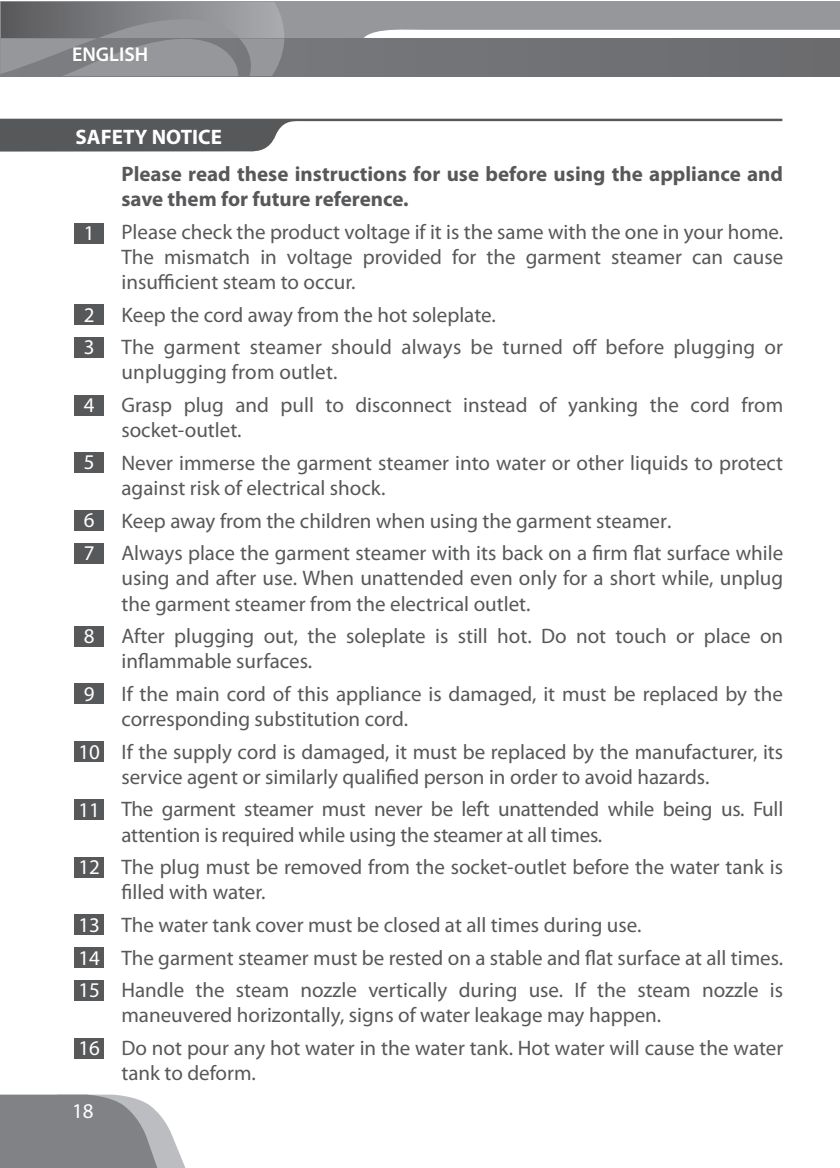
<style>
.page{position:relative;width:840px;height:1168px;background:#fff}
.page>*{position:absolute;margin:0;border:0;box-sizing:border-box;transform-origin:0 0}
.t1{font:21px/25.2px "Myriad Pro";color:#57585a}
.t2{font:700 21px/25.2px "Myriad Pro";color:#57585a}
.t3{font:21px "Myriad Pro";color:#fff}
.t4{font:700 21px "Myriad Pro";color:#fff}
.t5{font:600 20px "Myriad Pro";color:#fff}
</style>
<div class="page">
<svg style="left:0;top:1px;width:839px;height:37px;fill:#95979a"></svg>
<div style="left:1px;top:38px;width:838px;height:39px;background:#707174"></div>
<svg style="left:0;top:2px;width:285px;height:75px"></svg>
<svg style="left:0;top:1094px;width:185px;height:74px;background:#96979a"></svg>
<div style="left:74px;top:223px;width:30px;height:21px;background:#57585a"></div>
<div style="left:74px;top:305px;width:30px;height:20px;background:#57585a"></div>
<div style="left:74px;top:337px;width:30px;height:21px;background:#57585a"></div>
<div style="left:74px;top:395px;width:30px;height:20px;background:#57585a"></div>
<div style="left:74px;top:452px;width:30px;height:21px;background:#57585a"></div>
<div style="left:74px;top:510px;width:30px;height:21px;background:#57585a"></div>
<div style="left:74px;top:543px;width:30px;height:21px;background:#57585a"></div>
<div style="left:74px;top:626px;width:30px;height:20px;background:#57585a"></div>
<div style="left:74px;top:683px;width:30px;height:21px;background:#57585a"></div>
<div style="left:74px;top:741px;width:30px;height:21px;background:#57585a"></div>
<div style="left:74px;top:799px;width:30px;height:21px;background:#57585a"></div>
<div style="left:74px;top:857px;width:30px;height:21px;background:#57585a"></div>
<div style="left:74px;top:915px;width:30px;height:20px;background:#57585a"></div>
<div style="left:74px;top:947px;width:30px;height:21px;background:#57585a"></div>
<div style="left:74px;top:980px;width:30px;height:21px;background:#57585a"></div>
<div style="left:74px;top:1038px;width:30px;height:21px;background:#57585a"></div>
<svg style="left:0;top:119px;width:782px;height:33px"></svg>
<p class="t5" style="left:72px;top:41px;width:78px">ENGLISH</p>
<p class="t4" style="left:75px;top:123px;width:148px">SAFETY NOTICE</p>
<p class="t3" style="left:84px;top:220px;width:12px">1</p>
<p class="t3" style="left:84px;top:302px;width:12px">2</p>
<p class="t3" style="left:84px;top:334px;width:12px">3</p>
<p class="t3" style="left:84px;top:392px;width:12px">4</p>
<p class="t3" style="left:84px;top:449px;width:12px">5</p>
<p class="t3" style="left:84px;top:507px;width:12px">6</p>
<p class="t3" style="left:84px;top:540px;width:12px">7</p>
<p class="t3" style="left:84px;top:623px;width:12px">8</p>
<p class="t3" style="left:84px;top:680px;width:12px">9</p>
<p class="t3" style="left:78px;top:738px;width:23px">10</p>
<p class="t3" style="left:78px;top:796px;width:23px">11</p>
<p class="t3" style="left:78px;top:854px;width:23px">12</p>
<p class="t3" style="left:78px;top:912px;width:23px">13</p>
<p class="t3" style="left:78px;top:944px;width:23px">14</p>
<p class="t3" style="left:78px;top:977px;width:23px">15</p>
<p class="t3" style="left:78px;top:1035px;width:23px">16</p>
<p class="t3" style="left:72px;top:1098px;width:23px">18</p>
<p class="t2" style="left:121px;top:161px;width:662px">Please read these instructions for use before using the appliance and save them for future reference.</p>
<p class="t1" style="left:121px;top:219px;width:663px;text-align:justify">Please check the product voltage if it is the same with the one in your home.<br>The mismatch in voltage provided for the garment steamer can cause insufficient steam to occur.</p>
<p class="t1" style="left:121px;top:302px;width:375px">Keep the cord away from the hot soleplate.</p>
<p class="t1" style="left:121px;top:334px;width:662px">The garment steamer should always be turned off before plugging or unplugging from outlet.</p>
<p class="t1" style="left:121px;top:392px;width:663px">Grasp plug and pull to disconnect instead of yanking the cord from socket-outlet.</p>
<p class="t1" style="left:121px;top:450px;width:663px">Never immerse the garment steamer into water or other liquids to protect against risk of electrical shock.</p>
<p class="t1" style="left:121px;top:508px;width:551px">Keep away from the children when using the garment steamer.</p>
<p class="t1" style="left:121px;top:540px;width:663px;text-align:justify">Always place the garment steamer with its back on a firm flat surface while using and after use. When unattended even only for a short while, unplug the garment steamer from the electrical outlet.</p>
<p class="t1" style="left:121px;top:623px;width:663px">After plugging out, the soleplate is still hot. Do not touch or place on inflammable surfaces.</p>
<p class="t1" style="left:121px;top:681px;width:662px">If the main cord of this appliance is damaged, it must be replaced by the corresponding substitution cord.</p>
<p class="t1" style="left:121px;top:739px;width:663px">If the supply cord is damaged, it must be replaced by the manufacturer, its service agent or similarly qualified person in order to avoid hazards.</p>
<p class="t1" style="left:121px;top:796px;width:663px">The garment steamer must never be left unattended while being us. Full attention is required while using the steamer at all times.</p>
<p class="t1" style="left:121px;top:854px;width:662px">The plug must be removed from the socket-outlet before the water tank is filled with water.</p>
<p class="t1" style="left:121px;top:912px;width:521px">The water tank cover must be closed at all times during use.</p>
<p class="t1" style="left:121px;top:945px;width:663px">The garment steamer must be rested on a stable and flat surface at all times.</p>
<p class="t1" style="left:121px;top:977px;width:662px">Handle the steam nozzle vertically during use. If the steam nozzle is maneuvered horizontally, signs of water leakage may happen.</p>
<p class="t1" style="left:121px;top:1035px;width:663px">Do not pour any hot water in the water tank. Hot water will cause the water tank to deform.</p>
</div>
